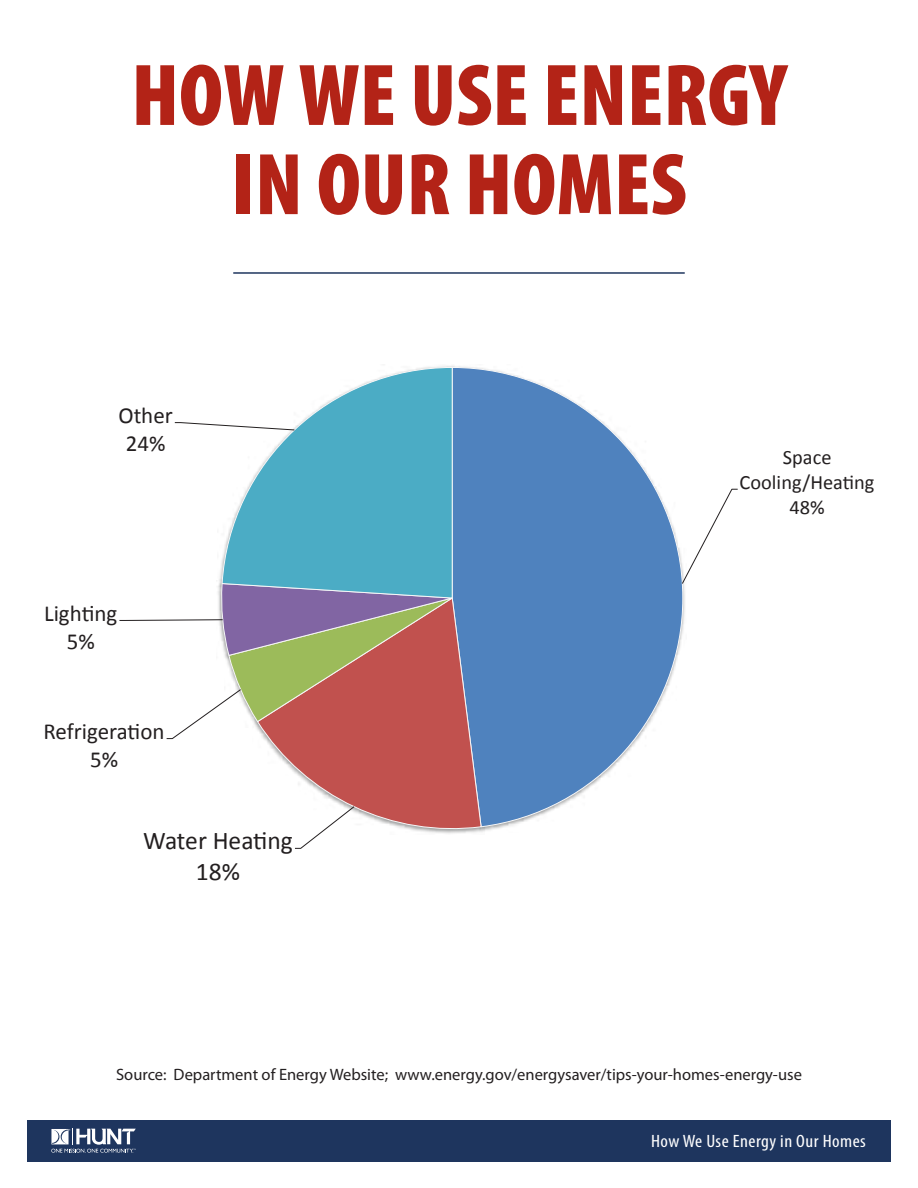
<style>
.page{position:relative;width:918px;height:1188px;background:#fff}
.page>*{position:absolute;margin:0;border:0;box-sizing:border-box;transform-origin:0 0}
.t1{font:900 condensed 88.5px/89.2px "Myriad Pro";color:#b32317;text-align:center}
.t2{font:25.65px/31px "Calibri";color:#231f20;text-align:center}
.t3{font:22.95px/28px "Calibri";color:#231f20;text-align:center}
.t4{font:20.4px/24.9px "Calibri";color:#231f20;text-align:center}
.t5{font:condensed 17.85px "Myriad Pro";letter-spacing:.025em;color:#fff;scale:1.09 1}
.t6{font:16.5px "Myriad Pro";color:#231f20}
</style>
<div class="page">
<hr style="left:233px;top:272px;width:452px;height:2px;background:#1e355e">
<div style="left:27px;top:1120px;width:864px;height:41px;background:#1e355e"></div>
<svg style="left:51px;top:1129px;width:85px;height:24px"></svg>
<svg style="left:453px;top:367px;width:231px;height:461px"></svg>
<svg style="left:265px;top:596px;width:217px;height:238px"></svg>
<svg style="left:221px;top:367px;width:232px;height:216px"></svg>
<svg style="left:681px;top:488px;width:57px;height:97px"></svg>
<svg style="left:294px;top:805px;width:61px;height:44px"></svg>
<svg style="left:119px;top:583px;width:339px;height:157px"></svg>
<svg style="left:174px;top:422px;width:121px;height:9px"></svg>
<h1 class="t1" style="left:131px;top:48px;width:657px">HOW WE USE ENERGY<br>IN OUR HOMES</h1>
<h3 class="t3" style="left:118px;top:400px;width:56px">Other<br>24%</h3>
<h3 class="t3" style="left:44px;top:598px;width:75px">Lighting<br>5%</h3>
<h3 class="t3" style="left:44px;top:716px;width:123px">Refrigeration<br>5%</h3>
<h2 class="t2" style="left:143px;top:823px;width:151px">Water Heating<br>18%</h2>
<p class="t4" style="left:740px;top:444px;width:136px">Space<br>Cooling/Heating<br>48%</p>
<p class="t6" style="left:116px;top:1065px;width:687px">Source: Department of Energy Website; www.energy.gov/energysaver/tips-your-homes-energy-use</p>
<p class="t5" style="left:651px;top:1130px;width:199px">How We Use Energy in Our Homes</p>
</div>
